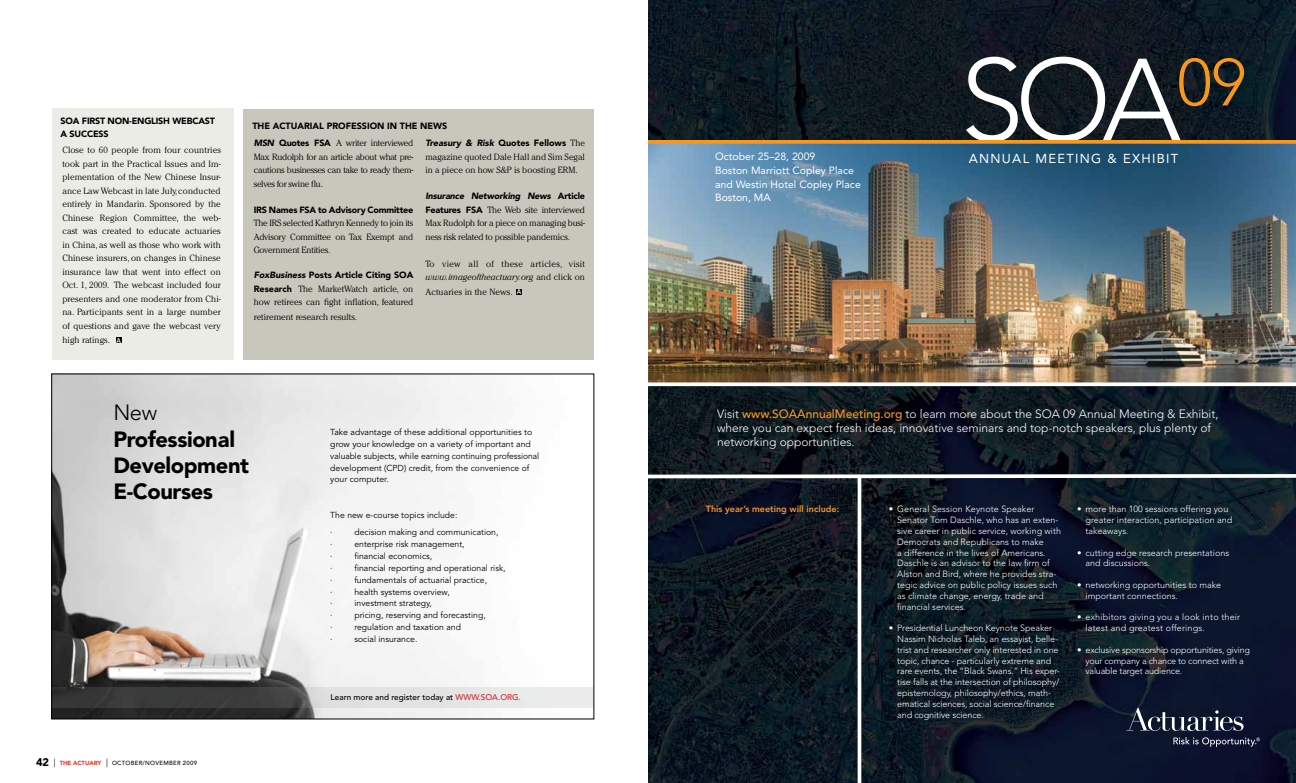
<style>
.page{position:relative;width:1296px;height:783px;background:#fff}
.page>*{position:absolute;margin:0;border:0;box-sizing:border-box;transform-origin:0 0}
.t1{font:300 114.8px "Avenir";color:#fff}
.t2{font:900 21.9px/26.3px "Avenir";letter-spacing:-.02em;color:#000}
.t3{font:300 21.9px "Avenir";color:#000}
.t4{font:13px "Avenir";letter-spacing:.1em;color:#fff}
.t5{font:300 12px/14.4px "Avenir";color:#fff}
.t6{font:10.5px/13.9px "Avenir";color:#fff}
.t7{font:300 9px/13.5px "Cheltenham Std";color:#000;text-align:justify}
.t8{font:300 9px/10.8px "Avenir";color:#fff}
.t9{font:300 9px/10.8px "Avenir";letter-spacing:-.02em;color:#fff}
.t10{font:900 9px/12.5px "Avenir";letter-spacing:-.02em;color:#000}
.t11{font:300 9px/13.5px "Cheltenham Std";letter-spacing:.03em;color:#000}
.t12{font:300 9px/10.8px "Avenir";letter-spacing:.02em;color:#fff}
.t13{font:900 9px "Avenir";color:#000}
.t14{font:italic 900 9px "Avenir";letter-spacing:-.02em;color:#000}
.t15{font:italic 900 9px "Avenir";color:#000}
.t16{font:800 9px "Avenir";color:#f8971d}
.t17{font:8.7px/11.9px "Avenir";color:#000}
.t18{font:500 8.2px "Avenir";color:#000}
.t19{font:500 5.9px "Avenir";letter-spacing:.05em;color:#000}
.s1{font-family:"The Mix B6";font-weight:600;font-size:7.2px;color:#fff}
.s2{font-family:"Avenir";font-weight:900;font-style:italic}
.s3{font-family:"Avenir";font-weight:900}
.s4{font-style:italic}
.s5{font-style:normal}
.s6{font-family:"Cheltenham Std";font-weight:300;font-style:normal}
.s7{font-weight:900;font-size:11.1px}
.s8{font-weight:400;font-size:8.4px}
.s9{font-weight:900;color:#ee3524}
.s10{color:#d2232a}
.s11{font-weight:500;color:#f8971d}
</style>
<div class="page">
<div style="left:243px;top:109px;width:351px;height:251px;background:#c8c7bc"></div>
<svg style="left:516px;top:289px;width:6px;height:6px"></svg>
<img style="left:648px;top:0;width:648px;height:783px">
<img style="left:648px;top:144px;width:648px;height:238px">
<svg style="left:648px;top:382px;width:648px;height:4px"></svg>
<svg style="left:648px;top:140px;width:648px;height:4px;background:#e99324"></svg>
<svg style="left:648px;top:472px;width:648px;height:8px"></svg>
<hr style="left:858px;top:476px;width:3px;height:307px;background:#fff">
<svg style="left:1126px;top:708px;width:118px;height:23px;background:#3b4456"></svg>
<svg style="left:1173px;top:737px;width:87px;height:10px"></svg>
<img style="left:54px;top:376px;width:538px;height:341px">
<svg style="left:54px;top:687px;width:538px;height:20px;background:#949595"></svg>
<div style="left:52px;top:108px;width:182px;height:252px;background:#ecece7"></div>
<svg style="left:116px;top:337px;width:6px;height:6px"></svg>
<p class="t10" style="left:61px;top:115px;width:156px">SOA First Non-English Webcast a Success</p>
<p class="t7" style="left:62px;top:143px;width:160px">Close to 60 people from four countries took part in the Practical Issues and Im&shy;plementation of the New Chinese Insur&shy;ance Law Webcast in late July, conducted entirely in Mandarin. Sponsored by the Chinese Region Committee, the web&shy;cast was created to educate actuaries in China, as well as those who work with Chinese insurers, on changes in Chinese insurance law that went into effect on Oct. 1, 2009. The webcast included four presenters and one moderator from Chi&shy;na. Participants sent in a large number of questions and gave the webcast very</p>
<p class="t7" style="left:62px;top:333px;width:60px">high ratings. <span class="s1">A</span></p>
<p class="t13" style="left:252px;top:121px;width:122px">The Actuarial Prof ession</p>
<p class="t10" style="left:387px;top:120px;width:62px">in the News</p>
<p class="t7" style="left:254px;top:136px;width:161px"><span class="s2">MSN</span> <span class="s3">Quotes FSA</span> A writer interviewed Max Rudolph for an article about what pre&shy;cautions businesses can take to ready them&shy;selves for swine flu.</p>
<p class="t10" style="left:254px;top:203px;width:161px">IRS Names FSA to Advisory Committee</p>
<p class="t7" style="left:254px;top:216px;width:161px">The IRS selected Kathryn Kennedy to join its Advisory Committee on Tax Exempt and Government Entities.</p>
<p class="t13" style="left:254px;top:270px;width:161px"><span class="s4">FoxBusiness</span> Posts Article Citing SOA</p>
<p class="t7" style="left:254px;top:282px;width:161px"><span class="s3">Research</span> The MarketWatch article, on how retirees can fight inflation, featured</p>
<p class="t7" style="left:254px;top:310px;width:105px">retirement research results.</p>
<p class="t15" style="left:425px;top:138px;width:161px">Treasury &amp; Risk <span class="s5">Quotes Fellows</span> <span class="s6">The</span></p>
<p class="t7" style="left:425px;top:150px;width:161px">magazine quoted Dale Hall and Sim Segal in a piece on how S&amp;P is boosting ERM.</p>
<p class="t14" style="left:425px;top:191px;width:161px">Insurance Networking News <span class="s5">Article</span></p>
<p class="t7" style="left:425px;top:203px;width:161px"><span class="s3">Features FSA</span> The Web site interviewed Max Rudolph for a piece on managing busi&shy;ness risk related to possible pandemics.</p>
<p class="t11" style="left:425px;top:257px;width:161px">To view all of these articles, visit <span class="s4">www.imageoftheactuary.org</span> and click on</p>
<p class="t7" style="left:425px;top:285px;width:97px">Actuaries in the News. <span class="s1">A</span></p>
<h2 class="t3" style="left:113px;top:400px;width:45px">New</h2>
<h2 class="t2" style="left:113px;top:426px;width:137px">Professional<br>Development<br>E-Courses</h2>
<p class="t19" style="left:36px;top:759px;width:163px"><span class="s7">42</span> <span class="s8">|</span> <span class="s9">The Actuary</span> <span class="s8">|</span> Octo ber/November 2009</p>
<p class="t17" style="left:330px;top:426px;width:210px">Take advantage of these additional opportunities to grow your knowledge on a variety of important and valuable subjects, while earning continuing professional development (CPD) credit, from the convenience of your computer.</p>
<p class="t17" style="left:330px;top:507px;width:129px;line-height:17.3px">The new e-course topics include: ·</p>
<p class="t17" style="left:354px;top:527px;width:146px">decision making and communication,</p>
<p class="t17" style="left:330px;top:538px;width:4px">·</p>
<p class="t17" style="left:354px;top:538px;width:112px">enterprise risk management,</p>
<p class="t17" style="left:330px;top:550px;width:4px">·</p>
<p class="t17" style="left:354px;top:550px;width:79px">financial economics,</p>
<p class="t17" style="left:330px;top:562px;width:4px">·</p>
<p class="t17" style="left:354px;top:562px;width:153px">financial reporting and operational risk,</p>
<p class="t17" style="left:330px;top:574px;width:4px">·</p>
<p class="t17" style="left:354px;top:574px;width:134px">fundamentals of actuarial practice,</p>
<p class="t17" style="left:330px;top:586px;width:4px">·</p>
<p class="t17" style="left:354px;top:586px;width:97px">health systems overview,</p>
<p class="t17" style="left:330px;top:598px;width:4px">·</p>
<p class="t17" style="left:354px;top:598px;width:79px">investment strategy,</p>
<p class="t17" style="left:330px;top:610px;width:4px">·</p>
<p class="t17" style="left:354px;top:610px;width:133px">pricing, reserving and forecasting,</p>
<p class="t17" style="left:330px;top:622px;width:4px">·</p>
<p class="t17" style="left:354px;top:622px;width:108px">regulation and taxation and</p>
<p class="t17" style="left:330px;top:633px;width:4px">·</p>
<p class="t17" style="left:354px;top:633px;width:65px">social insurance.</p>
<p class="t18" style="left:331px;top:692px;width:192px">Learn more and register today at <span class="s10">WWW.SOA.ORG.</span></p>
<h1 class="t1" style="left:960px;top:33px;width:288px">SOA<sup>09</sup></h1>
<p class="t6" style="left:715px;top:149px;width:102px">October 25–28, 2009</p>
<h3 class="t4" style="left:969px;top:151px;width:211px">Annual meeting &amp; Exhibit</h3>
<p class="t6" style="left:715px;top:163px;width:147px">Boston M arriott Copley Place and Westin Hotel Copley Place<br>Boston, MA</p>
<h3 class="t5" style="left:717px;top:406px;width:503px">Visit <span class="s11">www.SOAAnnualMeeting.org</span> to learn more about the SOA 09 Annual Meeting &amp; Exhibit, where you can expect fresh ideas, innovative seminars and top-notch speakers, plus plenty of networking opportunities.</h3>
<p class="t16" style="left:706px;top:504px;width:135px">This year’s meeting will include:</p>
<p class="t8" style="left:897px;top:504px;width:165px;text-indent:-8px">• General Session Keynote Speaker Senator Tom Daschle, who has an exten&shy;sive career in public service, working with Democrats and Republicans to make<br>a difference in the lives of Americans.<br>Daschle is an advisor to the law firm of Alston and Bird, where he provides stra&shy;tegic advice on public policy issues such as climate change, energy, trade and financial services.</p>
<p class="t8" style="left:897px;top:623px;width:164px;text-indent:-8px">• Presidential Luncheon Keynote Speaker Nassim Nicholas Taleb, an essayist, belle&shy;trist and researcher only interested in one topic, chance - particularly extreme and rare events, the “Black Swans.” His exper&shy;tise falls at the intersection of philosophy/ epistemology, philosophy/ethics, math&shy;ematical sciences, social science/finance and cognitive science.</p>
<p class="t8" style="left:1086px;top:504px;width:148px;text-indent:-8px">• more than 100 sessions offering you greater interaction, participation and takeaways.</p>
<p class="t8" style="left:1086px;top:547px;width:145px;text-indent:-8px">• cutting edge research presentations and discussions.</p>
<p class="t8" style="left:1086px;top:579px;width:137px;text-indent:-8px">• networking opportunities to make important connections.</p>
<p class="t12" style="left:1086px;top:612px;width:156px;text-indent:-8px">• exhibitors giving you a look into their latest and greatest offerings.</p>
<p class="t9" style="left:1086px;top:644px;width:166px;text-indent:-8px">• exclusive sponsorship opportunities, giving your company a chance to connect with a valuable target audience.</p>
</div>
